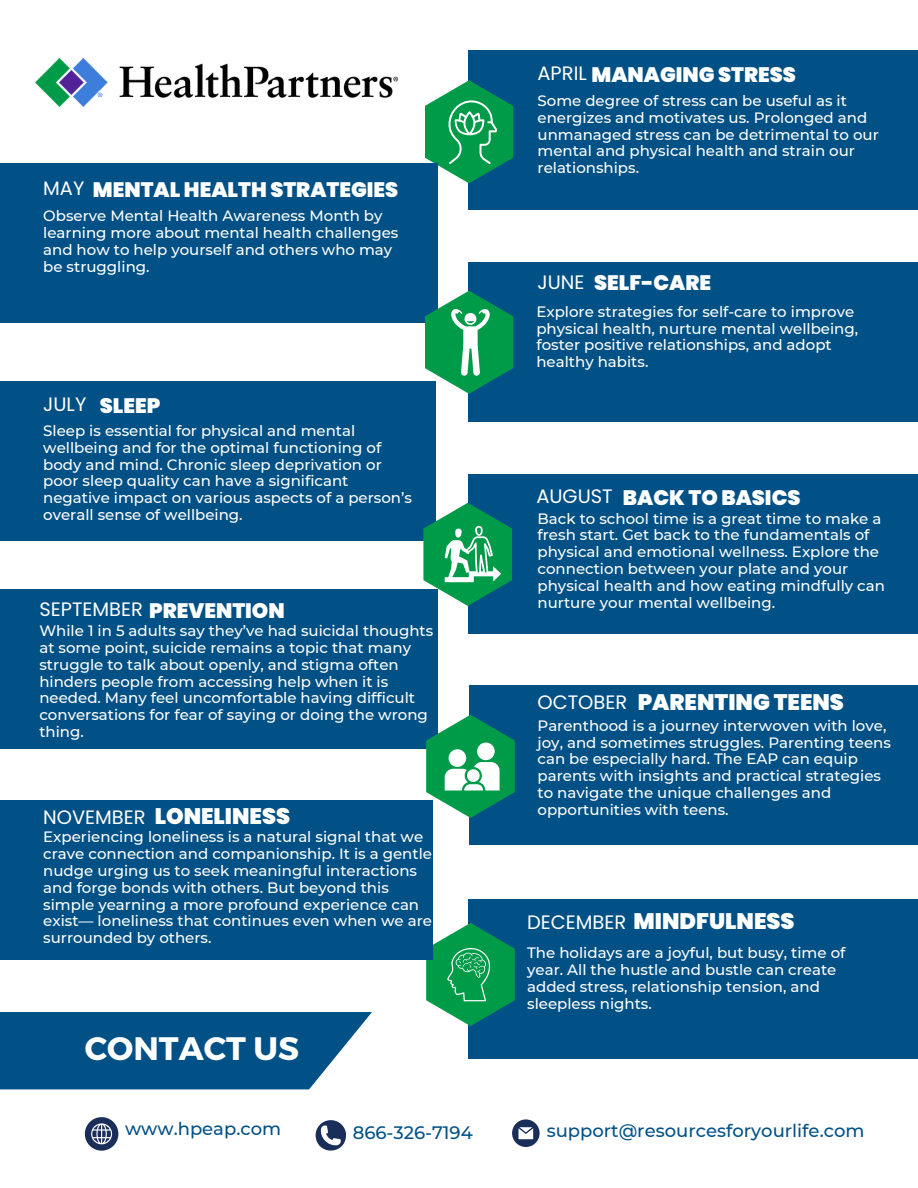
<style>
.page{position:relative;width:918px;height:1188px;background:#fff}
.page>*{position:absolute;margin:0;border:0;box-sizing:border-box;transform-origin:0 0}
.t1{font:700 32.4px "Montserrat";color:#fff}
.t2{font:900 22.5px "Poppins";color:#fff}
.t3{font:900 21px "Poppins";color:#fff}
.t4{font:19.5px "Poppins";color:#fff}
.t5{font:500 18px "Montserrat";color:#025186}
.t6{font:500 15px/16.8px "Montserrat";color:#fff}
.s1{font-weight:400;font-size:19.5px}
</style>
<div class="page">
<div style="left:468px;top:475px;width:450px;height:159px;background:#025186"></div>
<div style="left:469px;top:685px;width:449px;height:159px;background:#025186"></div>
<div style="left:468px;top:899px;width:450px;height:159px;background:#025186"></div>
<div style="left:468px;top:51px;width:450px;height:159px;background:#025186"></div>
<svg style="left:85px;top:1117px;width:33px;height:34px"></svg>
<svg style="left:0;top:1012px;width:372px;height:77px"></svg>
<div style="left:0;top:163px;width:438px;height:159px;background:#025186"></div>
<div style="left:0;top:381px;width:436px;height:159px;background:#025186"></div>
<div style="left:468px;top:263px;width:450px;height:159px;background:#025186"></div>
<div style="left:0;top:589px;width:438px;height:159px;background:#025186"></div>
<div style="left:0;top:801px;width:433px;height:159px;background:#025186"></div>
<svg style="left:512px;top:1119px;width:28px;height:28px"></svg>
<svg style="left:316px;top:1120px;width:30px;height:31px"></svg>
<svg style="left:426px;top:923px;width:89px;height:103px"></svg>
<svg style="left:426px;top:715px;width:89px;height:103px"></svg>
<svg style="left:423px;top:503px;width:89px;height:103px"></svg>
<svg style="left:425px;top:291px;width:88px;height:103px"></svg>
<svg style="left:425px;top:80px;width:88px;height:103px"></svg>
<img style="left:36px;top:58px;width:361px;height:49px">
<p class="t3" style="left:43px;top:175px;width:356px"><span class="s1">MAY</span> MENTAL HEALTH STRATEGIES</p>
<p class="t6" style="left:43px;top:207px;width:357px">Observe Mental Health Awareness Month by learning more about mental health challenges and how to help yourself and others who may be struggling.</p>
<p class="t4" style="left:43px;top:391px;width:45px">JULY</p>
<p class="t3" style="left:100px;top:391px;width:62px">SLEEP</p>
<p class="t6" style="left:43px;top:422px;width:370px">Sleep is essential for physical and mental wellbeing and for the optimal functioning of body and mind. Chronic sleep deprivation or poor sleep quality can have a significant negative impact on various aspects of a person’s overall sense of wellbeing.</p>
<p class="t3" style="left:39px;top:596px;width:247px"><span class="s1">SEPTEMBER</span> PREVENTION</p>
<p class="t6" style="left:39px;top:622px;width:395px">While 1 in 5 adults say they’ve had suicidal thoughts at some point, suicide remains a topic that many struggle to talk about openly, and stigma often hinders people from accessing help when it is needed. Many feel uncomfortable having difficult conversations for fear of saying or doing the wrong thing.</p>
<p class="t4" style="left:43px;top:803px;width:104px">NOVEMBER</p>
<p class="t2" style="left:155px;top:801px;width:137px">LONELINESS</p>
<p class="t6" style="left:43px;top:828px;width:390px">Experiencing loneliness is a natural signal that we crave connection and companionship. It is a gentle nudge urging us to seek meaningful interactions and forge bonds with others. But beyond this simple yearning a more profound experience can exist— loneliness that continues even when we are surrounded by others.</p>
<p class="t1" style="left:85px;top:1028px;width:216px">CONTACT US</p>
<p class="t3" style="left:538px;top:60px;width:260px"><span class="s1">APRIL</span> MANAGING STRESS</p>
<p class="t6" style="left:538px;top:92px;width:343px">Some degree of stress can be useful as it energizes and motivates us. Prolonged and unmanaged stress can be detrimental to our mental and physical health and strain our relationships.</p>
<p class="t3" style="left:594px;top:268px;width:118px">SELF-CARE</p>
<p class="t4" style="left:538px;top:268px;width:49px">JUNE</p>
<p class="t6" style="left:536px;top:303px;width:323px">Explore strategies for self-care to improve physical health, nurture mental wellbeing, foster positive relationships, and adopt healthy habits.</p>
<p class="t4" style="left:536px;top:483px;width:78px">AUGUST</p>
<p class="t3" style="left:623px;top:483px;width:179px">BACK TO BASICS</p>
<p class="t6" style="left:538px;top:510px;width:349px">Back to school time is a great time to make a fresh start. Get back to the fundamentals of physical and emotional wellness. Explore the connection between your plate and your physical health and how eating mindfully can nurture your mental wellbeing.</p>
<p class="t2" style="left:638px;top:686px;width:208px">PARENTING TEENS</p>
<p class="t6" style="left:538px;top:717px;width:355px">Parenthood is a journey interwoven with love, joy, and sometimes struggles. Parenting teens can be especially hard. The EAP can equip parents with insights and practical strategies to navigate the unique challenges and opportunities with teens.</p>
<p class="t4" style="left:538px;top:689px;width:91px">OCTOBER</p>
<p class="t2" style="left:634px;top:906px;width:163px">MINDFULNESS</p>
<p class="t6" style="left:527px;top:944px;width:320px">The holidays are a joyful, but busy, time of year. All the hustle and bustle can create added stress, relationship tension, and sleepless nights.</p>
<p class="t4" style="left:527px;top:908px;width:101px">DECEMBER</p>
<p class="t5" style="left:125px;top:1118px;width:158px">www.hpeap.com</p>
<p class="t5" style="left:353px;top:1122px;width:121px">866-326-7194</p>
<p class="t5" style="left:547px;top:1119px;width:319px">support@resourcesforyourlife.com</p>
</div>
